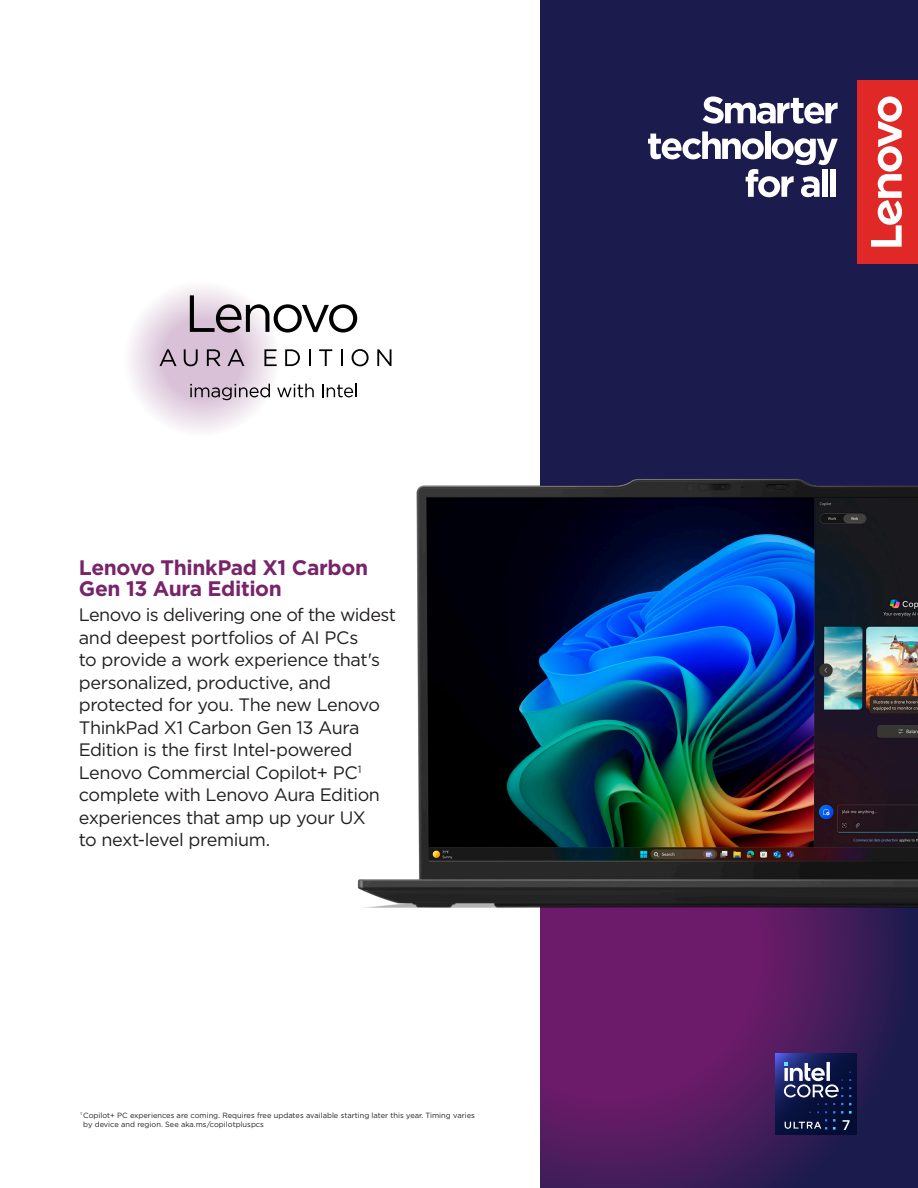
<style>
.page{position:relative;width:918px;height:1188px;background:#fff}
.page>*{position:absolute;margin:0;border:0;box-sizing:border-box;transform-origin:0 0}
.t1{font:700 21px/21px "Gotham";letter-spacing:-.02em;color:#78246b}
.t2{font:18px/22.5px "Gotham";letter-spacing:-.025em;color:#231f20}
.t3{font:7.5px/9px "Gotham";color:#231f20}
</style>
<div class="page">
<div style="left:540px;top:0;width:378px;height:1188px;background:#1c1b4d"></div>
<svg style="left:540px;top:970px;width:354px;height:218px;background:#511b5f"></svg>
<svg style="left:703px;top:96px;width:135px;height:28px"></svg>
<svg style="left:648px;top:131px;width:190px;height:66px"></svg>
<div style="left:822px;top:169px;width:6px;height:28px;background:#fff"></div>
<div style="left:830px;top:169px;width:6px;height:28px;background:#fff"></div>
<div style="left:857px;top:80px;width:61px;height:184px;background:#e02826"></div>
<svg style="left:871px;top:96px;width:31px;height:151px"></svg>
<svg style="left:124px;top:281px;width:156px;height:155px"></svg>
<svg style="left:160px;top:349px;width:17px;height:17px"></svg>
<svg style="left:184px;top:349px;width:14px;height:17px"></svg>
<svg style="left:207px;top:349px;width:14px;height:17px"></svg>
<svg style="left:227px;top:349px;width:17px;height:17px"></svg>
<svg style="left:264px;top:349px;width:13px;height:17px"></svg>
<svg style="left:285px;top:349px;width:15px;height:17px"></svg>
<svg style="left:309px;top:349px;width:2px;height:17px"></svg>
<svg style="left:319px;top:349px;width:13px;height:17px"></svg>
<svg style="left:341px;top:349px;width:2px;height:17px"></svg>
<svg style="left:352px;top:349px;width:17px;height:17px"></svg>
<svg style="left:377px;top:349px;width:14px;height:17px"></svg>
<svg style="left:190px;top:384px;width:80px;height:16px"></svg>
<svg style="left:277px;top:384px;width:37px;height:13px"></svg>
<svg style="left:322px;top:384px;width:35px;height:13px"></svg>
<svg style="left:190px;top:295px;width:167px;height:38px"></svg>
<img style="left:357px;top:479px;width:561px;height:491px">
<svg style="left:775px;top:1053px;width:82px;height:82px"></svg>
<svg style="left:784px;top:1062px;width:68px;height:68px;background:#343e65"></svg>
<p class="t1" style="left:79px;top:556px;width:291px">Lenovo ThinkPad X1 Carbon<br>Gen 13 Aura Edition</p>
<p class="t2" style="left:79px;top:603px;width:319px">Lenovo is delivering one of the widest and deepest portfolios of AI PCs<br>to provide a work experience that's personalized, productive, and protected for you. The new Lenovo<br>ThinkPad X1 Carbon Gen 13 Aura<br>Edition is the first Intel-powered<br>Lenovo Commercial Copilot+ PC<sup>1 </sup>complete with Lenovo Aura Edition experiences that amp up your UX<br>to next-level premium.</p>
<p class="t3" style="left:83px;top:1111px;width:393px;text-indent:-3px"><sup>1</sup> Copilot+ PC experiences are coming. Requires free updates available starting later this year. Timing varies by device and region. See aka.ms/copilotpluspcs</p>
</div>
